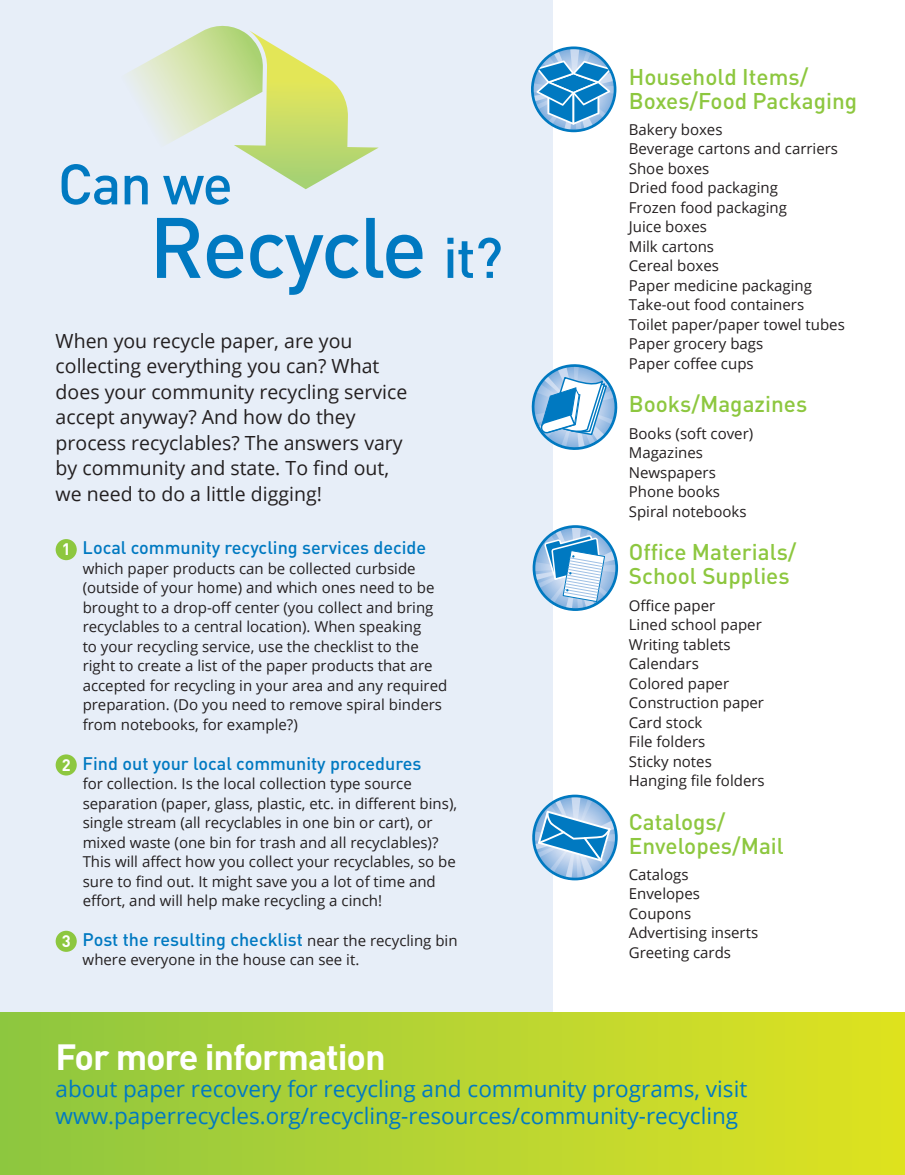
<style>
.page{position:relative;width:905px;height:1175px;background:#fff}
.page>*{position:absolute;margin:0;border:0;box-sizing:border-box;transform-origin:0 0}
.t1{font:500 84.3px "DIN";letter-spacing:-.025em;color:#0079c1}
.t2{font:500 56.1px "DIN";color:#0079c1}
.t3{font:700 36px "DIN";letter-spacing:-.03em;color:#fff}
.t4{font:22.5px/27px "Open Sans";color:#0079c1}
.t5{font:500 22.5px/24px "DIN";color:#8dc73f}
.t6{font:19.5px/25.5px "Open Sans";color:#231f20}
.t7{font:500 18px "DIN";color:#0079c1}
.t8{font:15px/19.5px "Open Sans";color:#231f20}
.s1{font-size:56.1px}
.s2{font-weight:700;font-size:16.5px;color:#fff}
.s3{font-family:"Open Sans";font-weight:400;font-size:15px;color:#231f20}
</style>
<div class="page">
<div style="left:0;top:0;width:552px;height:1057px;background:#e7eef8"></div>
<div style="left:0;top:1012px;width:904px;height:162px;background:linear-gradient(to right,#8ec642,#dfe221)"></div>
<svg style="left:127px;top:25px;width:252px;height:164px"></svg>
<div style="left:56px;top:539px;width:21px;height:21px;background:#8dc73f;border-radius:50%"></div>
<div style="left:56px;top:754px;width:21px;height:21px;background:#8dc73f;border-radius:50%"></div>
<div style="left:56px;top:930px;width:21px;height:21px;background:#8dc73f;border-radius:50%"></div>
<svg style="left:531px;top:47px;width:84px;height:85px"></svg>
<div style="left:531px;top:46px;width:85px;height:86px;border:3px solid #0079c1;border-radius:50%"></div>
<svg style="left:531px;top:364px;width:87px;height:90px"></svg>
<svg style="left:533px;top:526px;width:84px;height:84px"></svg>
<svg style="left:533px;top:795px;width:84px;height:84px"></svg>
<h2 class="t2" style="left:58px;top:148px;width:176px">Can we</h2>
<h1 class="t1" style="left:149px;top:193px;width:355px">Recycle <span class="s1">it?</span></h1>
<p class="t6" style="left:56px;top:327px;width:353px">When you recycle paper, are you collecting everything you can? What does your community recycling service accept anyway? And how do they process recyclables? The answers vary by community and state. To find out, we need to do a little digging!</p>
<p class="t7" style="left:62px;top:536px;width:366px"><span class="s2">1</span> Local community recycling services decide</p>
<p class="t8" style="left:83px;top:558px;width:366px">which paper products can be collected curbside (outside of your home) and which ones need to be brought to a drop-off center (you collect and bring recyclables to a central location). When speaking<br>to your recycling service, use the checklist to the right to create a list of the paper products that are accepted for recycling in your area and any required preparation. (Do you need to remove spiral binders from notebooks, for example?)</p>
<p class="t7" style="left:62px;top:751px;width:361px"><span class="s2">2</span> Find out your local community procedures</p>
<p class="t8" style="left:83px;top:773px;width:376px">for collection. Is the local collection type source separation (paper, glass, plastic, etc. in different bins), single stream (all recyclables in one bin or cart), or mixed waste (one bin for trash and all recyclables)?<br>This will affect how you collect your recyclables, so be sure to find out. It might save you a lot of time and effort, and will help make recycling a cinch!</p>
<p class="t7" style="left:62px;top:927px;width:397px"><span class="s2">3</span> Post the resulting checklist <span class="s3">near the recycling bin</span></p>
<p class="t8" style="left:83px;top:949px;width:278px">where everyone in the house can see it.</p>
<h3 class="t5" style="left:628px;top:64px;width:230px">Household Items/<br>Boxes/Food Packaging</h3>
<p class="t8" style="left:628px;top:119px;width:217px">Bakery boxes<br>Beverage cartons and carriers<br>Shoe boxes<br>Dried food packaging<br>Frozen food packaging<br>Juice boxes<br>Milk cartons<br>Cereal boxes<br>Paper medicine packaging<br>Take-out food containers<br>Toilet paper/paper towel tubes<br>Paper grocery bags<br>Paper coffee cups</p>
<h3 class="t5" style="left:628px;top:391px;width:180px">Books/Magazines</h3>
<p class="t8" style="left:628px;top:423px;width:126px">Books (soft cover)<br>Magazines<br>Newspapers<br>Phone books<br>Spiral notebooks</p>
<h3 class="t5" style="left:628px;top:539px;width:169px">Office Materials/<br>School Supplies</h3>
<p class="t8" style="left:628px;top:595px;width:137px">Office paper<br>Lined school paper<br>Writing tablets<br>Calendars<br>Colored paper<br>Construction paper<br>Card stock<br>File folders<br>Sticky notes<br>Hanging file folders</p>
<h3 class="t5" style="left:628px;top:808px;width:156px">Catalogs/<br>Envelopes/Mail</h3>
<p class="t8" style="left:628px;top:864px;width:131px">Catalogs<br>Envelopes<br>Coupons<br>Advertising inserts<br>Greeting cards</p>
<h3 class="t3" style="left:56px;top:1033px;width:331px">For more information</h3>
<h3 class="t4" style="left:56px;top:1075px;width:693px">about paper recovery for recycling and community programs, visit www.paperrecycles.org/recycling-resources/community-recycling</h3>
</div>
